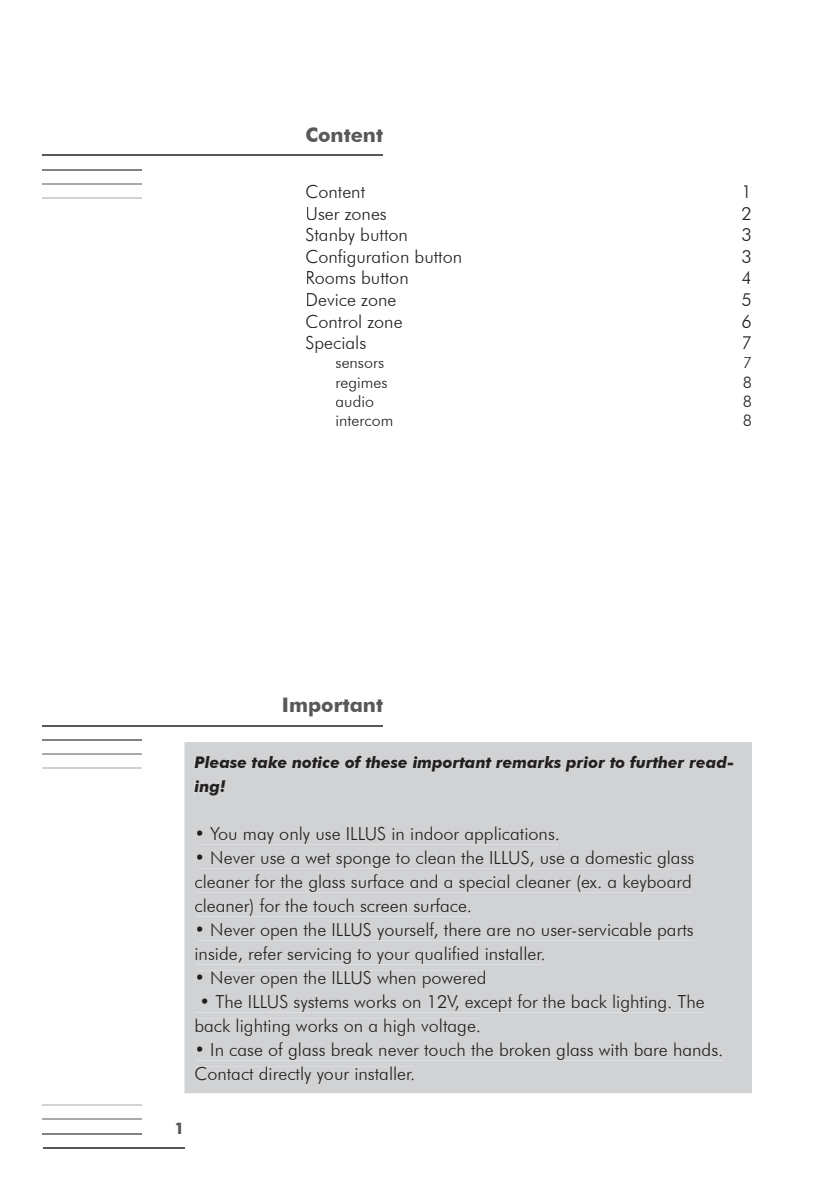
<style>
.page{position:relative;width:840px;height:1191px;background:#fff}
.page>*{position:absolute;margin:0;border:0;box-sizing:border-box;transform-origin:0 0}
.t1{font:700 20px "Futura BT";color:#57585a}
.t2{font:300 18px/24px "Futura BT";color:#231f20}
.t3{font:italic 700 16px/24px "Futura BT";color:#231f20}
.t4{font:300 16px "Futura BT";color:#231f20}
.t5{font:700 16px "Futura BT";color:#57585a}
</style>
<div class="page">
<div style="left:184px;top:742px;width:567px;height:351px;background:#d1d2d4"></div>
<hr style="left:43px;top:155px;width:340px;height:1px;background:#57585a">
<hr style="left:43px;top:169px;width:99px;height:1px;background:#808285">
<hr style="left:43px;top:183px;width:99px;height:1px;background:#a8a9ad">
<hr style="left:43px;top:197px;width:99px;height:2px;background:#d1d2d4">
<hr style="left:43px;top:1147px;width:141px;height:1px;background:#57585a">
<hr style="left:43px;top:1132px;width:99px;height:2px;background:#808285">
<hr style="left:43px;top:1118px;width:99px;height:2px;background:#a8a9ad">
<hr style="left:43px;top:1104px;width:99px;height:2px;background:#d1d2d4">
<hr style="left:43px;top:725px;width:340px;height:1px;background:#57585a">
<hr style="left:43px;top:739px;width:99px;height:1px;background:#808285">
<hr style="left:43px;top:753px;width:99px;height:1px;background:#a8a9ad">
<hr style="left:43px;top:767px;width:99px;height:2px;background:#d1d2d4">
<div style="left:195px;top:756px;width:537px;height:15px;background:#d1d2d4"></div>
<div style="left:194px;top:780px;width:31px;height:15px;background:#d1d2d4"></div>
<div style="left:197px;top:826px;width:361px;height:18px;background:#d1d2d4"></div>
<div style="left:197px;top:850px;width:497px;height:18px;background:#d1d2d4"></div>
<div style="left:195px;top:874px;width:496px;height:18px;background:#d1d2d4"></div>
<div style="left:195px;top:898px;width:275px;height:18px;background:#d1d2d4"></div>
<div style="left:197px;top:922px;width:496px;height:18px;background:#d1d2d4"></div>
<div style="left:195px;top:946px;width:348px;height:18px;background:#d1d2d4"></div>
<div style="left:197px;top:970px;width:288px;height:18px;background:#d1d2d4"></div>
<div style="left:194px;top:994px;width:510px;height:18px;background:#d1d2d4"></div>
<div style="left:196px;top:1018px;width:283px;height:18px;background:#d1d2d4"></div>
<div style="left:197px;top:1042px;width:526px;height:18px;background:#d1d2d4"></div>
<div style="left:195px;top:1066px;width:218px;height:18px;background:#d1d2d4"></div>
<p class="t1" style="left:305px;top:122px;width:79px">Content</p>
<p class="t2" style="left:305px;top:179px;width:61px">Content</p>
<p class="t2" style="left:741px;top:179px;width:12px">1</p>
<p class="t2" style="left:305px;top:201px;width:83px">User zones</p>
<p class="t2" style="left:741px;top:201px;width:12px">2</p>
<p class="t2" style="left:305px;top:223px;width:104px">Stanby button</p>
<p class="t2" style="left:741px;top:223px;width:12px">3</p>
<p class="t2" style="left:305px;top:244px;width:158px">Configuration button</p>
<p class="t2" style="left:741px;top:244px;width:12px">3</p>
<p class="t2" style="left:305px;top:266px;width:105px">Rooms button</p>
<p class="t2" style="left:741px;top:266px;width:12px">4</p>
<p class="t2" style="left:305px;top:287px;width:92px">Device zone</p>
<p class="t2" style="left:741px;top:287px;width:12px">5</p>
<p class="t2" style="left:305px;top:309px;width:99px">Control zone</p>
<p class="t2" style="left:741px;top:309px;width:12px">6</p>
<p class="t2" style="left:305px;top:331px;width:62px">Specials</p>
<p class="t2" style="left:741px;top:331px;width:12px">7</p>
<p class="t4" style="left:335px;top:353px;width:50px">sensors</p>
<p class="t4" style="left:742px;top:353px;width:11px">7</p>
<p class="t4" style="left:335px;top:372px;width:54px">regimes</p>
<p class="t4" style="left:742px;top:372px;width:11px">8</p>
<p class="t4" style="left:335px;top:391px;width:40px">audio</p>
<p class="t4" style="left:742px;top:391px;width:11px">8</p>
<p class="t4" style="left:335px;top:411px;width:59px">intercom</p>
<p class="t4" style="left:742px;top:411px;width:11px">8</p>
<p class="t1" style="left:282px;top:692px;width:103px">Important</p>
<p class="t3" style="left:194px;top:750px;width:541px">Please take notice of these important remarks prior to further read&shy;ing!</p>
<p class="t2" style="left:194px;top:821px;width:367px">• You may only use ILLUS in indoor applications.</p>
<p class="t2" style="left:194px;top:845px;width:501px">• Never use a wet sponge to clean the ILLUS, use a domestic glass cleaner for the glass surface and a special cleaner (ex. a keyboard cleaner) for the touch screen surface.</p>
<p class="t2" style="left:194px;top:917px;width:500px">• Never open the ILLUS yourself, there are no user-servicable parts inside, refer servicing to your qualified installer.</p>
<p class="t2" style="left:194px;top:965px;width:293px">• Never open the ILLUS when powered</p>
<p class="t2" style="left:194px;top:989px;width:511px">• The ILLUS systems works on 12V, except for the back lighting. The back lighting works on a high voltage.</p>
<p class="t2" style="left:194px;top:1037px;width:530px">• In case of glass break never touch the broken glass with bare hands.<br>Contact directly your installer.</p>
<p class="t5" style="left:174px;top:1118px;width:11px">1</p>
</div>
